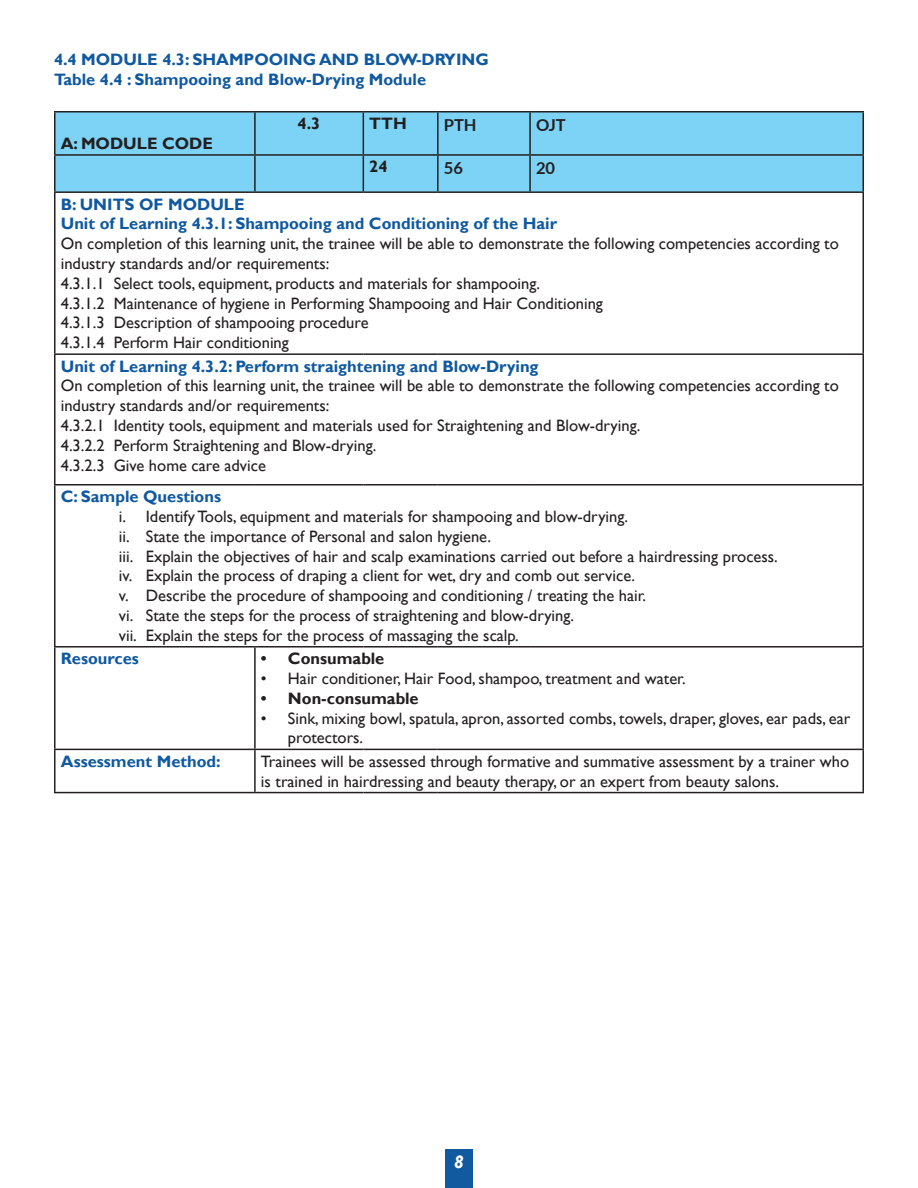
<style>
.page{position:relative;width:918px;height:1188px;background:#fff}
.page>*{position:absolute;margin:0;border:0;box-sizing:border-box;transform-origin:0 0}
.t1{font:italic 700 18px "Gill Sans";color:#fff}
.t2{font:16.5px/19.8px "Gill Sans";color:#231f20}
.t3{font:700 16.5px/19.8px "Gill Sans";color:#1059a0}
.t4{font:700 16.5px "Gill Sans";color:#231f20}
.t5{font:700 16.5px "Lato";color:#231f20}
</style>
<div class="page">
<div style="left:56px;top:113px;width:806px;height:78px;background:#7cd3f6"></div>
<hr style="left:54px;top:111px;width:201px;height:2px;background:#231f20">
<hr style="left:54px;top:113px;width:2px;height:41px;background:#231f20">
<hr style="left:255px;top:111px;width:108px;height:2px;background:#231f20">
<hr style="left:254px;top:113px;width:2px;height:41px;background:#231f20">
<hr style="left:363px;top:111px;width:75px;height:2px;background:#231f20">
<hr style="left:363px;top:113px;width:1px;height:41px;background:#231f20">
<hr style="left:438px;top:111px;width:92px;height:2px;background:#231f20">
<hr style="left:437px;top:113px;width:2px;height:41px;background:#231f20">
<hr style="left:530px;top:111px;width:334px;height:2px;background:#231f20">
<hr style="left:529px;top:113px;width:2px;height:41px;background:#231f20">
<hr style="left:862px;top:113px;width:2px;height:41px;background:#231f20">
<hr style="left:54px;top:154px;width:201px;height:2px;background:#231f20">
<hr style="left:54px;top:156px;width:2px;height:35px;background:#231f20">
<hr style="left:255px;top:154px;width:108px;height:2px;background:#231f20">
<hr style="left:254px;top:156px;width:2px;height:35px;background:#231f20">
<hr style="left:363px;top:154px;width:75px;height:2px;background:#231f20">
<hr style="left:363px;top:156px;width:1px;height:35px;background:#231f20">
<hr style="left:438px;top:154px;width:92px;height:2px;background:#231f20">
<hr style="left:437px;top:156px;width:2px;height:35px;background:#231f20">
<hr style="left:530px;top:154px;width:334px;height:2px;background:#231f20">
<hr style="left:529px;top:156px;width:2px;height:35px;background:#231f20">
<hr style="left:862px;top:156px;width:2px;height:35px;background:#231f20">
<hr style="left:54px;top:191px;width:201px;height:2px;background:#231f20">
<hr style="left:54px;top:193px;width:2px;height:160px;background:#231f20">
<hr style="left:255px;top:191px;width:108px;height:2px;background:#231f20">
<hr style="left:363px;top:191px;width:75px;height:2px;background:#231f20">
<hr style="left:438px;top:191px;width:92px;height:2px;background:#231f20">
<hr style="left:530px;top:191px;width:334px;height:2px;background:#231f20">
<hr style="left:862px;top:193px;width:2px;height:160px;background:#231f20">
<hr style="left:54px;top:353px;width:201px;height:2px;background:#231f20">
<hr style="left:54px;top:355px;width:2px;height:129px;background:#231f20">
<hr style="left:255px;top:353px;width:108px;height:2px;background:#231f20">
<hr style="left:363px;top:353px;width:75px;height:2px;background:#231f20">
<hr style="left:438px;top:353px;width:92px;height:2px;background:#231f20">
<hr style="left:530px;top:353px;width:334px;height:2px;background:#231f20">
<hr style="left:862px;top:355px;width:2px;height:129px;background:#231f20">
<hr style="left:54px;top:484px;width:201px;height:2px;background:#231f20">
<hr style="left:54px;top:486px;width:2px;height:160px;background:#231f20">
<hr style="left:255px;top:484px;width:108px;height:2px;background:#231f20">
<hr style="left:363px;top:484px;width:75px;height:2px;background:#231f20">
<hr style="left:438px;top:484px;width:92px;height:2px;background:#231f20">
<hr style="left:530px;top:484px;width:334px;height:2px;background:#231f20">
<hr style="left:862px;top:486px;width:2px;height:160px;background:#231f20">
<hr style="left:54px;top:646px;width:201px;height:2px;background:#231f20">
<hr style="left:54px;top:648px;width:2px;height:101px;background:#231f20">
<hr style="left:255px;top:646px;width:108px;height:2px;background:#231f20">
<hr style="left:254px;top:648px;width:2px;height:101px;background:#231f20">
<hr style="left:363px;top:646px;width:75px;height:2px;background:#231f20">
<hr style="left:438px;top:646px;width:92px;height:2px;background:#231f20">
<hr style="left:530px;top:646px;width:334px;height:2px;background:#231f20">
<hr style="left:862px;top:648px;width:2px;height:101px;background:#231f20">
<hr style="left:54px;top:749px;width:201px;height:1px;background:#231f20">
<hr style="left:54px;top:750px;width:2px;height:42px;background:#231f20">
<hr style="left:255px;top:749px;width:108px;height:1px;background:#231f20">
<hr style="left:254px;top:750px;width:2px;height:42px;background:#231f20">
<hr style="left:363px;top:749px;width:75px;height:1px;background:#231f20">
<hr style="left:438px;top:749px;width:92px;height:1px;background:#231f20">
<hr style="left:530px;top:749px;width:334px;height:1px;background:#231f20">
<hr style="left:862px;top:750px;width:2px;height:42px;background:#231f20">
<hr style="left:54px;top:792px;width:201px;height:1px;background:#231f20">
<hr style="left:255px;top:792px;width:108px;height:1px;background:#231f20">
<hr style="left:363px;top:792px;width:75px;height:1px;background:#231f20">
<hr style="left:438px;top:792px;width:92px;height:1px;background:#231f20">
<hr style="left:530px;top:792px;width:334px;height:1px;background:#231f20">
<div style="left:445px;top:1150px;width:28px;height:38px;background:#125aa0"></div>
<p class="t3" style="left:54px;top:50px;width:436px">4.4 MODULE 4.3: SHAMPOOING AND BLOW-DRYING<br>Table 4.4 : Shampooing and Blow-Drying Module</p>
<p class="t4" style="left:298px;top:114px;width:24px">4.3</p>
<p class="t4" style="left:369px;top:114px;width:39px">TTH</p>
<p class="t5" style="left:444px;top:113px;width:34px">PTH</p>
<p class="t5" style="left:536px;top:113px;width:31px">OJT</p>
<p class="t4" style="left:369px;top:157px;width:20px">24</p>
<p class="t5" style="left:444px;top:156px;width:21px">56</p>
<p class="t5" style="left:536px;top:156px;width:21px">20</p>
<p class="t3" style="left:61px;top:195px;width:498px">B: UNITS OF MODULE<br>Unit of Learning 4.3.1: Shampooing and Conditioning of the Hair</p>
<p class="t2" style="left:61px;top:234px;width:780px">On completion of this learning unit, the trainee will be able to demonstrate the following competencies according to industry standards and/or requirements:<br>4.3.1.1 Select tools, equipment, products and materials for shampooing.<br>4.3.1.2 Maintenance of hygiene in Performing Shampooing and Hair Conditioning<br>4.3.1.3 Description of shampooing procedure<br>4.3.1.4 Perform Hair conditioning</p>
<p class="t3" style="left:61px;top:357px;width:479px">Unit of Learning 4.3.2: Perform straightening and Blow-Drying</p>
<p class="t2" style="left:61px;top:376px;width:780px">On completion of this learning unit, the trainee will be able to demonstrate the following competencies according to industry standards and/or requirements:<br>4.3.2.1 Identity tools, equipment and materials used for Straightening and Blow-drying.<br>4.3.2.2 Perform Straightening and Blow-drying.<br>4.3.2.3 Give home care advice</p>
<p class="t3" style="left:61px;top:487px;width:162px">C: Sample Questions</p>
<p class="t2" style="left:119px;top:507px;width:660px">i. Identify Tools, equipment and materials for shampooing and blow-drying.<br>ii. State the importance of Personal and salon hygiene.<br>iii. Explain the objectives of hair and scalp examinations carried out before a hairdressing process. iv. Explain the process of draping a client for wet, dry and comb out service.<br>v. Describe the procedure of shampooing and conditioning / treating the hair.<br>vi. State the steps for the process of straightening and blow-drying.<br>vii. Explain the steps for the process of massaging the scalp.</p>
<p class="t3" style="left:61px;top:649px;width:80px">Resources</p>
<p class="t4" style="left:261px;top:649px;width:125px">• Consumable</p>
<p class="t2" style="left:261px;top:669px;width:426px">• Hair conditioner, Hair Food, shampoo, treatment and water.</p>
<p class="t4" style="left:261px;top:688px;width:159px">• Non-consumable</p>
<p class="t2" style="left:288px;top:708px;width:564px;text-indent:-27px">• Sink, mixing bowl, spatula, apron, assorted combs, towels, draper, gloves, ear pads, ear protectors.</p>
<p class="t3" style="left:61px;top:752px;width:161px">Assessment Method:</p>
<p class="t2" style="left:261px;top:752px;width:590px">Trainees will be assessed through formative and summative assessment by a trainer who is trained in hairdressing and beauty therapy, or an expert from beauty salons.</p>
<p class="t4" style="left:61px;top:133px;width:154px">A: MODULE CODE</p>
<p class="t1" style="left:454px;top:1152px;width:11px">8</p>
</div>
